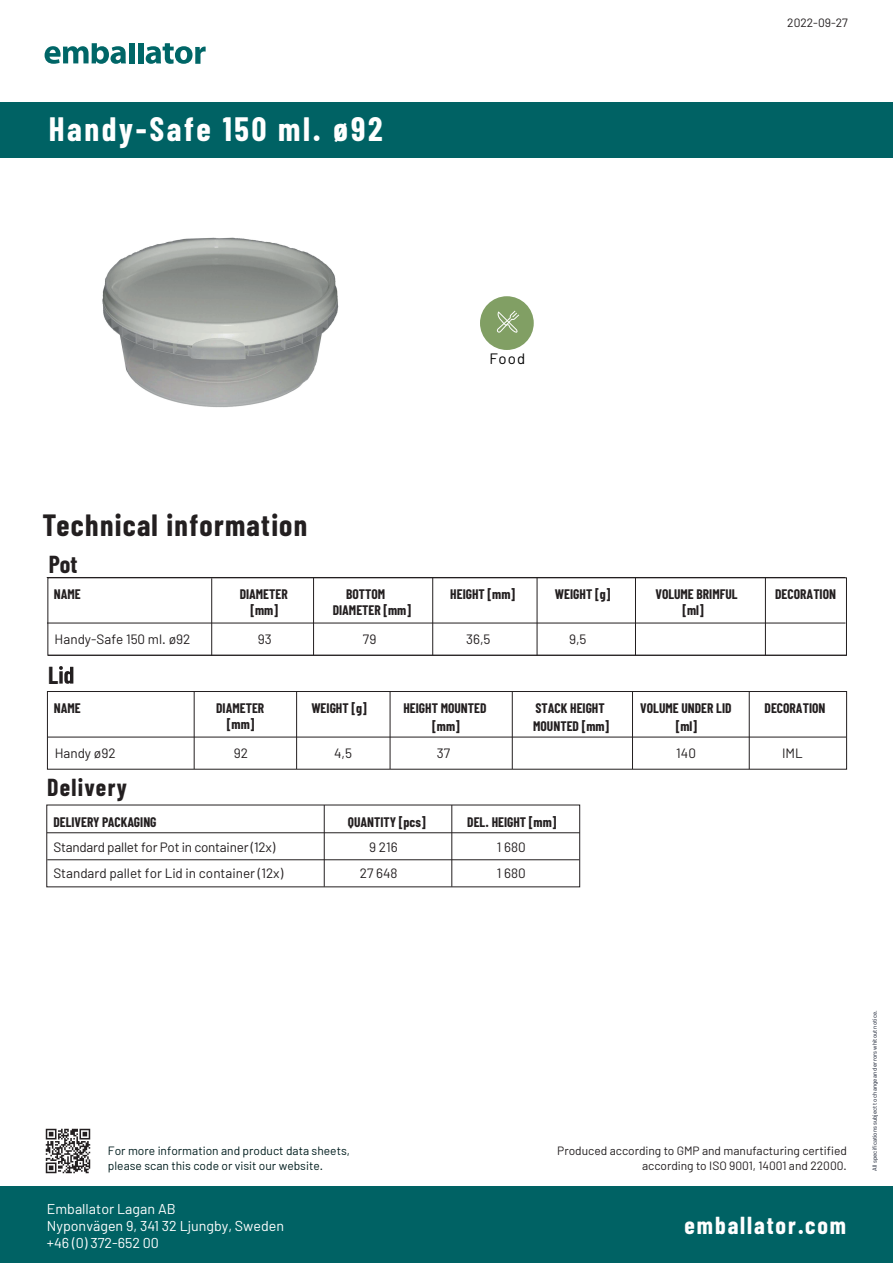
<style>
.page{position:relative;width:893px;height:1263px;background:#fff}
.page>*{position:absolute;margin:0;border:0;box-sizing:border-box;transform-origin:0 0}
.t1{font:700 33px "Barlow Condensed";letter-spacing:.08em;color:#fff}
.t2{font:700 30px "Barlow Condensed";letter-spacing:.045em;color:#231f20}
.t3{font:700 24px "Barlow Condensed";letter-spacing:.08em;color:#fff}
.t4{font:700 24px "Barlow Condensed";letter-spacing:.055em;color:#231f20}
.t5{font:15px "Barlow";color:#000001}
.t6{font:14.25px/17.1px "Barlow";color:#fff}
.t7{font:700 13.5px/16.2px "Barlow Condensed";color:#231f20;text-align:center}
.t8{font:13.5px "Barlow";color:#231f20}
.t9{font:13.5px "Barlow";letter-spacing:-.02em;color:#231f20}
.t10{font:12px/15px "Barlow";color:#231f20;text-align:right}
.t11{font:12px/14.4px "Barlow";color:#001d1e}
.t12{font:6px "Barlow";color:#0b1326}
</style>
<div class="page">
<img style="left:102px;top:237px;width:237px;height:171px">
<svg style="left:45px;top:43px;width:81px;height:21px"></svg>
<div style="left:129px;top:43px;width:5px;height:20px;background:#006667"></div>
<div style="left:138px;top:43px;width:5px;height:20px;background:#006667"></div>
<svg style="left:146px;top:43px;width:60px;height:21px"></svg>
<div style="left:0;top:1186px;width:893px;height:77px;background:#006264"></div>
<div style="left:0;top:102px;width:893px;height:55px;background:#006264"></div>
<svg style="left:59px;top:666px;width:14px;height:18px"></svg>
<hr style="left:194px;top:692px;width:1px;height:77px;background:#231f20">
<hr style="left:211px;top:578px;width:1px;height:78px;background:#231f20">
<hr style="left:48px;top:737px;width:798px;height:1px;background:#231f20">
<hr style="left:324px;top:805px;width:1px;height:82px;background:#231f20">
<hr style="left:451px;top:805px;width:1px;height:82px;background:#231f20">
<hr style="left:47px;top:832px;width:533px;height:1px;background:#231f20">
<hr style="left:47px;top:859px;width:532px;height:1px;background:#231f20">
<div style="left:47px;top:691px;width:800px;height:78px;border:1px solid #231f20"></div>
<hr style="left:296px;top:691px;width:1px;height:78px;background:#231f20">
<hr style="left:390px;top:691px;width:1px;height:78px;background:#231f20">
<hr style="left:512px;top:691px;width:1px;height:78px;background:#231f20">
<hr style="left:632px;top:692px;width:1px;height:77px;background:#231f20">
<hr style="left:749px;top:692px;width:1px;height:77px;background:#231f20">
<hr style="left:48px;top:655px;width:799px;height:1px;background:#231f20">
<hr style="left:313px;top:578px;width:1px;height:77px;background:#231f20">
<hr style="left:537px;top:578px;width:1px;height:77px;background:#231f20">
<hr style="left:635px;top:578px;width:1px;height:77px;background:#231f20">
<hr style="left:765px;top:578px;width:1px;height:77px;background:#231f20">
<hr style="left:432px;top:578px;width:1px;height:77px;background:#231f20">
<hr style="left:47px;top:577px;width:798px;height:1px;background:#231f20">
<hr style="left:47px;top:623px;width:798px;height:1px;background:#231f20">
<img style="left:45px;top:1128px;width:46px;height:45px">
<div style="left:480px;top:296px;width:54px;height:54px;background:#819f64;border-radius:50%"></div>
<svg style="left:496px;top:310px;width:23px;height:23px"></svg>
<h1 class="t1" style="left:49px;top:109px;width:335px">Handy-Safe 150 ml. ø92</h1>
<p class="t10" style="left:787px;top:15px;width:62px">2022-09-27</p>
<p class="t5" style="left:489px;top:349px;width:38px">Food</p>
<h2 class="t2" style="left:43px;top:506px;width:266px">Technical information</h2>
<h3 class="t4" style="left:49px;top:550px;width:30px">Pot</h3>
<p class="t7" style="left:54px;top:586px;width:28px">NAME</p>
<p class="t7" style="left:240px;top:585px;width:50px">DIAMETER [mm]</p>
<p class="t7" style="left:333px;top:585px;width:80px;text-align:left;text-indent:14px">BOTTOM<br>DIAMETER [mm]</p>
<p class="t7" style="left:555px;top:585px;width:57px">WEIGHT [g]</p>
<p class="t7" style="left:655px;top:585px;width:84px">VOLUME BRIMFUL</p>
<p class="t7" style="left:775px;top:585px;width:62px">DECORATION</p>
<p class="t7" style="left:450px;top:585px;width:66px">HEIGHT [mm]</p>
<p class="t7" style="left:682px;top:601px;width:23px">[ml]</p>
<p class="t8" style="left:55px;top:631px;width:137px">Handy-Safe 150 ml. ø92</p>
<p class="t8" style="left:258px;top:631px;width:15px">93</p>
<p class="t8" style="left:363px;top:631px;width:15px">79</p>
<p class="t8" style="left:466px;top:631px;width:26px">36,5</p>
<h3 class="t4" style="left:48px;top:660px;width:12px">L</h3>
<p class="t8" style="left:569px;top:631px;width:19px">9,5</p>
<p class="t7" style="left:54px;top:700px;width:28px">NAME</p>
<p class="t7" style="left:216px;top:700px;width:50px">DIAMETER [mm]</p>
<p class="t7" style="left:311px;top:700px;width:57px">WEIGHT [g]</p>
<p class="t7" style="left:403px;top:699px;width:85px;line-height:18px">HEIGHT MOUNTED [mm]</p>
<p class="t7" style="left:533px;top:699px;width:78px;line-height:18px;text-align:left">STACK HEIGHT<br>MOUNTED [mm]</p>
<p class="t7" style="left:640px;top:699px;width:93px;line-height:18px">VOLUME UNDER LID [ml]</p>
<p class="t7" style="left:765px;top:700px;width:62px">DECORATION</p>
<p class="t8" style="left:55px;top:745px;width:62px">Handy ø92</p>
<p class="t8" style="left:234px;top:745px;width:16px">92</p>
<p class="t8" style="left:334px;top:745px;width:19px">4,5</p>
<p class="t8" style="left:437px;top:745px;width:15px">37</p>
<p class="t8" style="left:676px;top:745px;width:21px">140</p>
<h3 class="t4" style="left:47px;top:772px;width:81px">Delivery</h3>
<p class="t7" style="left:53px;top:813px;width:105px">DELIVERY PACKAGING</p>
<p class="t7" style="left:348px;top:813px;width:79px">QUANTITY [pcs]</p>
<p class="t7" style="left:467px;top:813px;width:91px">DEL. HEIGHT [mm]</p>
<p class="t9" style="left:53px;top:839px;width:223px">Standard pallet for Pot in container (12x)</p>
<p class="t8" style="left:369px;top:839px;width:30px">9 216</p>
<p class="t8" style="left:497px;top:839px;width:30px">1 680</p>
<p class="t8" style="left:53px;top:864px;width:231px">Standard pallet for Lid in container (12x)</p>
<p class="t8" style="left:360px;top:864px;width:39px">27 648</p>
<p class="t8" style="left:497px;top:864px;width:30px">1 680</p>
<p class="t8" style="left:782px;top:745px;width:22px">IML</p>
<p class="t11" style="left:108px;top:1143px;width:244px">For more information and product data sheets, please scan this code or visit our website.</p>
<p class="t6" style="left:47px;top:1199px;width:239px">Emballator Lagan AB<br>Nyponvägen 9, 341 32 Ljungby, Sweden +46 (0) 372-652 00</p>
<p class="t10" style="left:557px;top:1143px;width:291px">Produced according to GMP and manufacturing certified according to ISO 9001, 14001 and 22000.</p>
<h3 class="t3" style="left:685px;top:1210px;width:163px">emballator.com</h3>
<p class="t12" style="left:871px;top:1170px;width:162px;rotate:-90deg">All specifications subject to change and errors whitout notice.</p>
</div>
